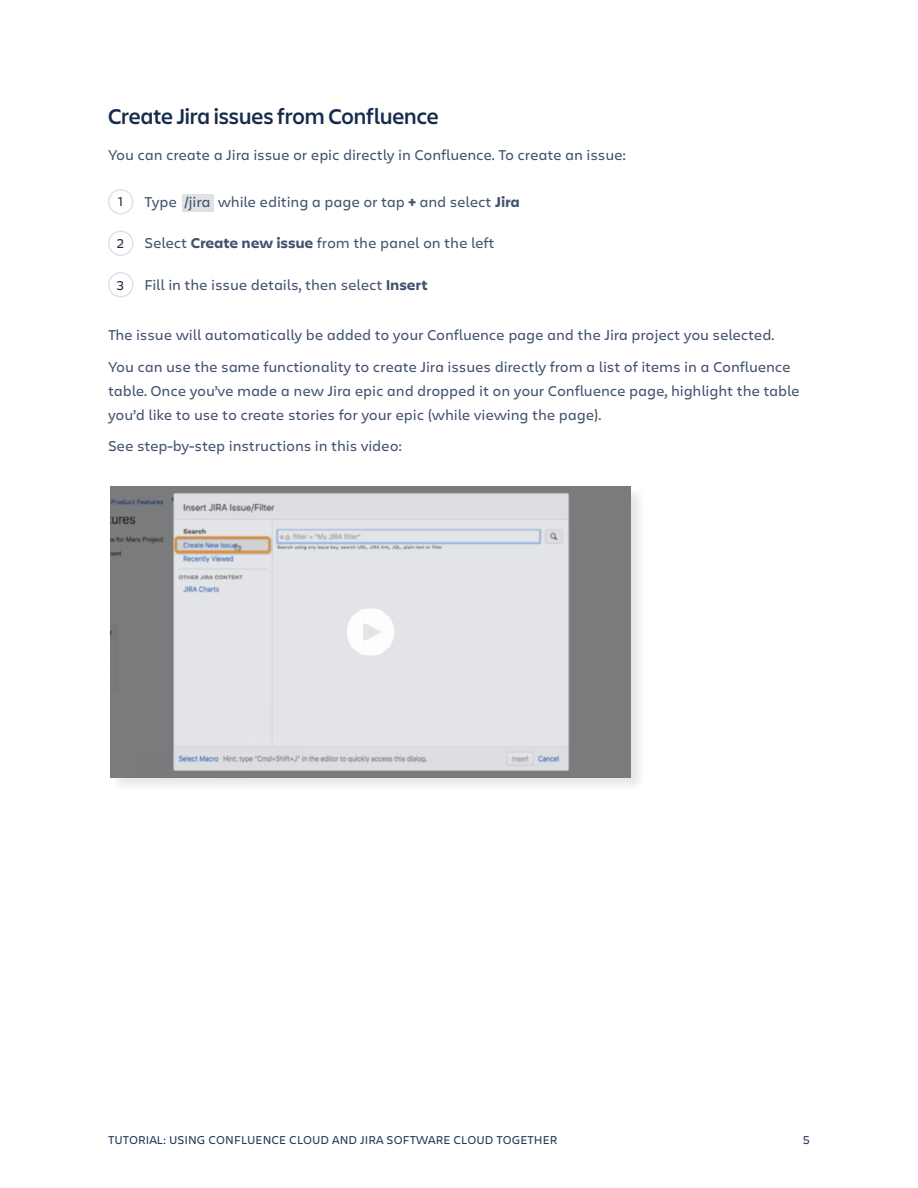
<style>
.page{position:relative;width:918px;height:1188px;background:#fff}
.page>*{position:absolute;margin:0;border:0;box-sizing:border-box;transform-origin:0 0}
.t1{font:600 22.5px "Charlie Display";color:#172b4d}
.t2{font:15px/31.5px "Charlie Text";letter-spacing:-.01em;color:#42526e}
.t3{font:13.5px "Charlie Display";color:#172b4d}
.t4{font:12px "Charlie Text";color:#253858}
.s1{font-weight:700}
</style>
<div class="page">
<div style="left:182px;top:194px;width:31px;height:18px;background:#dfe1e5"></div>
<div style="left:108px;top:189px;width:26px;height:25px;border:2px solid #dfe1e5;border-radius:50%"></div>
<div style="left:108px;top:230px;width:26px;height:26px;border:2px solid #dfe1e5;border-radius:50%"></div>
<div style="left:108px;top:272px;width:26px;height:26px;border:2px solid #dfe1e5;border-radius:50%"></div>
<div style="left:110px;top:486px;width:537px;height:307px;background:#000;opacity:.1"></div>
<img style="left:111px;top:486px;width:519px;height:291px">
<h1 class="t1" style="left:108px;top:100px;width:332px">Create Jira issues from Confluence</h1>
<p class="t2" style="left:108px;top:139px;width:520px">You can create a Jira issue or epic directly in Confluence. To create an issue:</p>
<p class="t2" style="left:144px;top:185px;width:377px">Type /jira while editing a page or tap <span class="s1">+</span> and select <span class="s1">Jira</span></p>
<p class="t2" style="left:144px;top:227px;width:352px">Select <span class="s1">Create new issue</span> from the panel on the left</p>
<p class="t2" style="left:144px;top:269px;width:285px">Fill in the issue details, then select <span class="s1">Insert</span></p>
<p class="t2" style="left:108px;top:319px;width:684px">The issue will automatically be added to your Confluence page and the Jira project you selected.<br>You can use the same functionality to create Jira issues directly from a list of items in a Confluence</p>
<p class="t2" style="left:108px;top:378px;width:693px;line-height:24px">table. Once you’ve made a new Jira epic and dropped it on your Confluence page, highlight the table you’d like to use to create stories for your epic (while viewing the page).</p>
<p class="t2" style="left:108px;top:430px;width:296px">See step-by-step instructions in this video:</p>
<p class="t3" style="left:118px;top:192px;width:6px">1</p>
<p class="t3" style="left:117px;top:234px;width:9px">2</p>
<p class="t3" style="left:117px;top:275px;width:9px">3</p>
<p class="t4" style="left:108px;top:1131px;width:451px">TUTORIAL: USING CONFLUENCE CLOUD AND JIRA SOFTWARE CLOUD TOGETHER</p>
<p class="t4" style="left:803px;top:1131px;width:9px">5</p>
</div>
